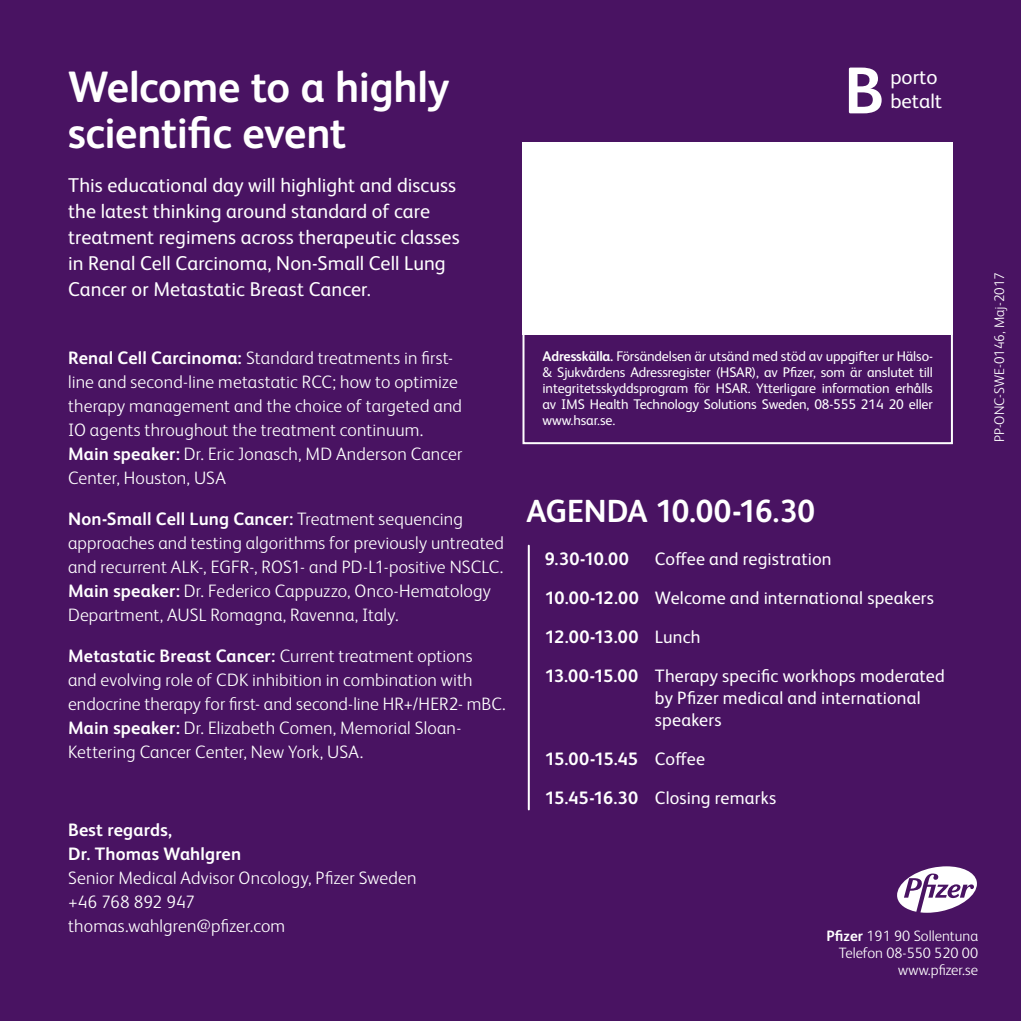
<style>
.page{position:relative;width:1021px;height:1021px;background:#fff}
.page>*{position:absolute;margin:0;border:0;box-sizing:border-box;transform-origin:0 0}
.t1{font:700 66.2px "FS Albert Pro";color:#fff}
.t2{font:700 44px/46px "FS Albert Pro";letter-spacing:-.01em;color:#fff}
.t3{font:700 32px "FS Albert Pro";letter-spacing:-.01em;color:#fff}
.t4{font:20.4px/24px "FS Albert Pro";color:#fff}
.t5{font:20px/26px "FS Albert Pro";letter-spacing:.005em;color:#fff}
.t6{font:300 18px/24px "FS Albert Pro";letter-spacing:.01em;color:#fff}
.t7{font:18px/39px "FS Albert Pro";letter-spacing:.01em;color:#fff}
.t8{font:700 18px/24px "FS Albert Pro";letter-spacing:.01em;color:#fff}
.t9{font:300 15px/17px "FS Albert Pro";color:#fff;text-align:right}
.t10{font:14px/16px "FS Albert Pro";letter-spacing:-.01em;color:#fff;text-align:justify}
.t11{font:300 14px "FS Albert Pro";color:#fff}
.s1{font-weight:700}
.s2{font-weight:400}
</style>
<div class="page">
<div style="left:0;top:0;width:1020px;height:1020px;background:#491362"></div>
<hr style="left:528px;top:545px;width:2px;height:264px;background:#fff">
<svg style="left:897px;top:866px;width:79px;height:46px"></svg>
<div style="left:522px;top:142px;width:430px;height:192px;background:#fff"></div>
<div style="left:522px;top:324px;width:430px;height:120px;border:2px solid #fff"></div>
<h2 class="t2" style="left:68px;top:62px;width:383px">Welcome to a highly scientific event</h2>
<p class="t5" style="left:68px;top:170px;width:393px">This educational day will highlight and discuss the latest thinking around standard of care treatment regimens across therapeutic classes in Renal Cell Carcinoma, Non-Small Cell Lung Cancer or Metastatic Breast Cancer.</p>
<p class="t6" style="left:68px;top:345px;width:396px"><span class="s1">Renal Cell Carcinoma:</span> Standard treatments in first&shy;line and second-line metastatic RCC; how to optimize therapy management and the choice of targeted and IO agents throughout the treatment continuum.<br><span class="s1">Main speaker:</span> Dr. Eric Jonasch, MD Anderson Cancer Center, Houston, USA</p>
<p class="t6" style="left:68px;top:506px;width:437px"><span class="s1">Non-Small Cell Lung Cancer:</span> Treatment sequencing approaches and testing algorithms for previously untreated and recurrent ALK-, EGFR-, ROS1- and PD-L1-positive NSCLC.<br><span class="s1">Main speaker:</span> Dr. Federico Cappuzzo, Onco-Hematology Department, AUSL Romagna, Ravenna, Italy.</p>
<p class="t6" style="left:68px;top:643px;width:439px"><span class="s1">Metastatic Breast Cancer:</span> Current treatment options<br>and evolving role of CDK inhibition in combination with endocrine therapy for first- and second-line HR+/HER2- mBC.<br><span class="s1">Main speaker:</span> Dr. Elizabeth Comen, Memorial Sloan-Kettering Cancer Center, New York, USA.</p>
<p class="t8" style="left:68px;top:817px;width:175px">Best regards,<br>Dr. Thomas Wahlgren</p>
<p class="t6" style="left:68px;top:865px;width:350px">Senior Medical Advisor Oncology, Pfizer Sweden +46 768 892 947<br>thomas.wahlgren@pfizer.com</p>
<h1 class="t1" style="left:844px;top:44px;width:42px">B</h1>
<p class="t4" style="left:890px;top:63px;width:53px">porto betalt</p>
<p class="t10" style="left:542px;top:347px;width:392px"><span class="s1">Adresskälla.</span> Försändelsen är utsänd med stöd av uppgifter ur Hälso-&amp; Sjukvårdens Adressregister (HSAR), av Pfizer, som är anslutet till integritetsskyddsprogram för HSAR. Ytterligare information erhålls av IMS Health Technology Solutions Sweden, 08-555 214 20 eller www.hsar.se.</p>
<h3 class="t3" style="left:526px;top:489px;width:290px">AGENDA 10.00-16.30</h3>
<p class="t8" style="left:545px;top:546px;width:86px">9.30-10.00</p>
<p class="t7" style="left:545px;top:538px;width:401px;text-indent:110px">Coffee and registration<br><span class="s1">10.00-12.00</span> Welcome and international speakers <span class="s1">12.00-13.00</span> Lunch<br><span class="s1">13.00-15.00</span> Therapy specific workhops moderated</p>
<p class="t7" style="left:655px;top:685px;width:267px;line-height:22px">by Pfizer medical and international speakers</p>
<p class="t8" style="left:545px;top:738px;width:233px;line-height:39px">15.00-15.45 <span class="s2">Coffee<br></span>15.45-16.30 <span class="s2">Closing remarks</span></p>
<p class="t11" style="left:989px;top:442px;width:171px;rotate:-90deg">PP-ONC-SWE-0146, Maj-2017</p>
<p class="t9" style="left:826px;top:926px;width:153px"><span class="s1">Pfizer</span> 191 90 Sollentuna<br>Telefon 08-550 520 00 www.pfizer.se</p>
</div>
